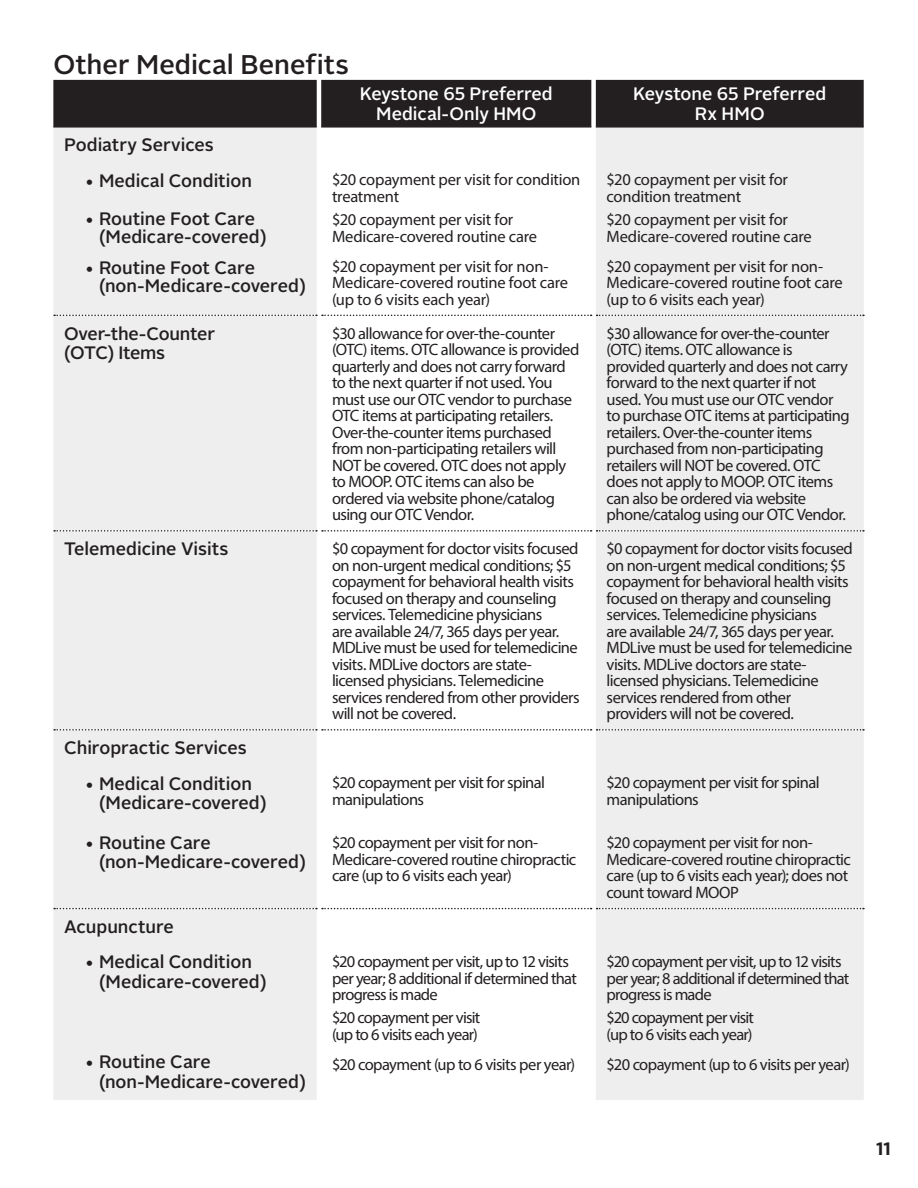
<style>
.page{position:relative;width:918px;height:1188px;background:#fff}
.page>*{position:absolute;margin:0;border:0;box-sizing:border-box;transform-origin:0 0}
.t1{font:500 27px "Alright Sans";color:#231f20}
.Subhead{font:500 18px/19.5px "Alright Sans";color:#231f20}
.t2{font:500 18px "Alright Sans";color:#fff}
.t3{font:700 18px "Alright Sans";color:#231f20}
.BODY{font:16.5px/16.5px "Myriad Pro";letter-spacing:-.035em;color:#231f20}
.BODY-2{font:16.5px/16.5px "Myriad Pro";letter-spacing:-.015em;color:#231f20}
</style>
<div class="page">
<div style="left:53px;top:80px;width:810px;height:47px;background:#231f20"></div>
<div style="left:53px;top:127px;width:810px;height:973px;background:#eeeeef"></div>
<svg style="left:321px;top:128px;width:270px;height:972px"></svg>
<svg style="left:321px;top:316px;width:270px;height:628px"></svg>
<svg style="left:54px;top:729px;width:810px;height:1px"></svg>
<svg style="left:54px;top:908px;width:810px;height:1px"></svg>
<svg style="left:54px;top:315px;width:810px;height:1px"></svg>
<svg style="left:54px;top:530px;width:810px;height:2px"></svg>
<hr style="left:53px;top:126px;width:264px;height:2px;background:#231f20">
<hr style="left:321px;top:126px;width:270px;height:2px;background:#231f20">
<hr style="left:596px;top:126px;width:267px;height:2px;background:#231f20">
<p class="t1" style="left:53px;top:46px;width:297px">Other Medical Benefits</p>
<p class="t2" style="left:360px;top:82px;width:194px">Keystone 65 Preferred</p>
<p class="t2" style="left:376px;top:101px;width:162px">Medical-Only HMO</p>
<p class="Subhead" style="left:64px;top:135px;width:151px">Podiatry Services</p>
<p class="Subhead" style="left:84px;top:171px;width:169px">• Medical Condition</p>
<p class="Subhead" style="left:99px;top:210px;width:169px;line-height:18px;text-indent:-15px">• Routine Foot Care (Medicare-covered)</p>
<p class="Subhead" style="left:99px;top:259px;width:208px;line-height:18px;text-indent:-15px">• Routine Foot Care (non-Medicare-covered)</p>
<p class="BODY-2" style="left:332px;top:171px;width:250px">$20 copayment per visit for condition treatment</p>
<p class="BODY-2" style="left:332px;top:211px;width:207px">$20 copayment per visit for<br>Medicare-covered routine care</p>
<p class="BODY-2" style="left:332px;top:257px;width:238px">$20 copayment per visit for non-<br>Medicare-covered routine foot care (up to 6 visits each year)</p>
<p class="t2" style="left:633px;top:82px;width:194px">Keystone 65 Preferred</p>
<p class="t2" style="left:695px;top:101px;width:71px">Rx HMO</p>
<p class="BODY-2" style="left:606px;top:171px;width:183px">$20 copayment per visit for condition treatment</p>
<p class="BODY-2" style="left:606px;top:211px;width:207px">$20 copayment per visit for<br>Medicare-covered routine care</p>
<p class="BODY-2" style="left:606px;top:257px;width:238px">$20 copayment per visit for non-<br>Medicare-covered routine foot care (up to 6 visits each year)</p>
<p class="Subhead" style="left:64px;top:324px;width:152px">Over-the-Counter (OTC) Items</p>
<p class="BODY" style="left:332px;top:324px;width:249px">$30 allowance for over-the-counter (OTC) items. OTC allowance is provided quarterly and does not carry forward to the next quarter if not used. You must use our OTC vendor to purchase OTC items at participating retailers.<br>Over-the-counter items purchased from non-participating retailers will NOT be covered. OTC does not apply to MOOP. OTC items can also be ordered via website phone/catalog using our OTC Vendor.</p>
<p class="BODY" style="left:606px;top:324px;width:244px">$30 allowance for over-the-counter (OTC) items. OTC allowance is provided quarterly and does not carry forward to the next quarter if not used. You must use our OTC vendor to purchase OTC items at participating retailers. Over-the-counter items purchased from non-participating retailers will NOT be covered. OTC does not apply to MOOP. OTC items can also be ordered via website phone/catalog using our OTC Vendor.</p>
<p class="Subhead" style="left:64px;top:539px;width:166px">Telemedicine Visits</p>
<p class="BODY" style="left:332px;top:540px;width:249px">$0 copayment for doctor visits focused on non-urgent medical conditions; $5 copayment for behavioral health visits focused on therapy and counseling services. Telemedicine physicians<br>are available 24/7, 365 days per year.<br>MDLive must be used for telemedicine visits. MDLive doctors are state&shy;licensed physicians. Telemedicine services rendered from other providers will not be covered.</p>
<p class="BODY" style="left:606px;top:540px;width:248px">$0 copayment for doctor visits focused on non-urgent medical conditions; $5 copayment for behavioral health visits focused on therapy and counseling services. Telemedicine physicians<br>are available 24/7, 365 days per year.<br>MDLive must be used for telemedicine visits. MDLive doctors are state&shy;licensed physicians. Telemedicine services rendered from other providers will not be covered.</p>
<p class="Subhead" style="left:64px;top:738px;width:184px">Chiropractic Services</p>
<p class="Subhead" style="left:99px;top:774px;width:169px;text-indent:-15px">• Medical Condition (Medicare-covered)</p>
<p class="Subhead" style="left:99px;top:833px;width:208px;text-indent:-15px">• Routine Care (non-Medicare-covered)</p>
<p class="BODY" style="left:332px;top:774px;width:214px">$20 copayment per visit for spinal manipulations</p>
<p class="BODY" style="left:332px;top:834px;width:246px">$20 copayment per visit for non-<br>Medicare-covered routine chiropractic care (up to 6 visits each year)</p>
<p class="BODY" style="left:606px;top:774px;width:214px">$20 copayment per visit for spinal manipulations</p>
<p class="BODY" style="left:606px;top:834px;width:246px">$20 copayment per visit for non-<br>Medicare-covered routine chiropractic care (up to 6 visits each year); does not count toward MOOP</p>
<p class="Subhead" style="left:64px;top:917px;width:111px">Acupuncture</p>
<p class="Subhead" style="left:99px;top:952px;width:169px;text-indent:-15px">• Medical Condition (Medicare-covered)</p>
<p class="Subhead" style="left:99px;top:1052px;width:208px;text-indent:-15px">• Routine Care (non-Medicare-covered)</p>
<p class="BODY" style="left:332px;top:953px;width:246px">$20 copayment per visit, up to 12 visits per year; 8 additional if determined that progress is made</p>
<p class="BODY" style="left:332px;top:1009px;width:150px">$20 copayment per visit (up to 6 visits each year)</p>
<p class="BODY" style="left:332px;top:1056px;width:245px">$20 copayment (up to 6 visits per year)</p>
<p class="BODY" style="left:606px;top:953px;width:244px">$20 copayment per visit, up to 12 visits per year; 8 additional if determined that progress is made</p>
<p class="BODY" style="left:606px;top:1009px;width:149px">$20 copayment per visit (up to 6 visits each year)</p>
<p class="BODY" style="left:606px;top:1056px;width:245px">$20 copayment (up to 6 visits per year)</p>
<p class="t3" style="left:876px;top:1136px;width:16px">11</p>
</div>
